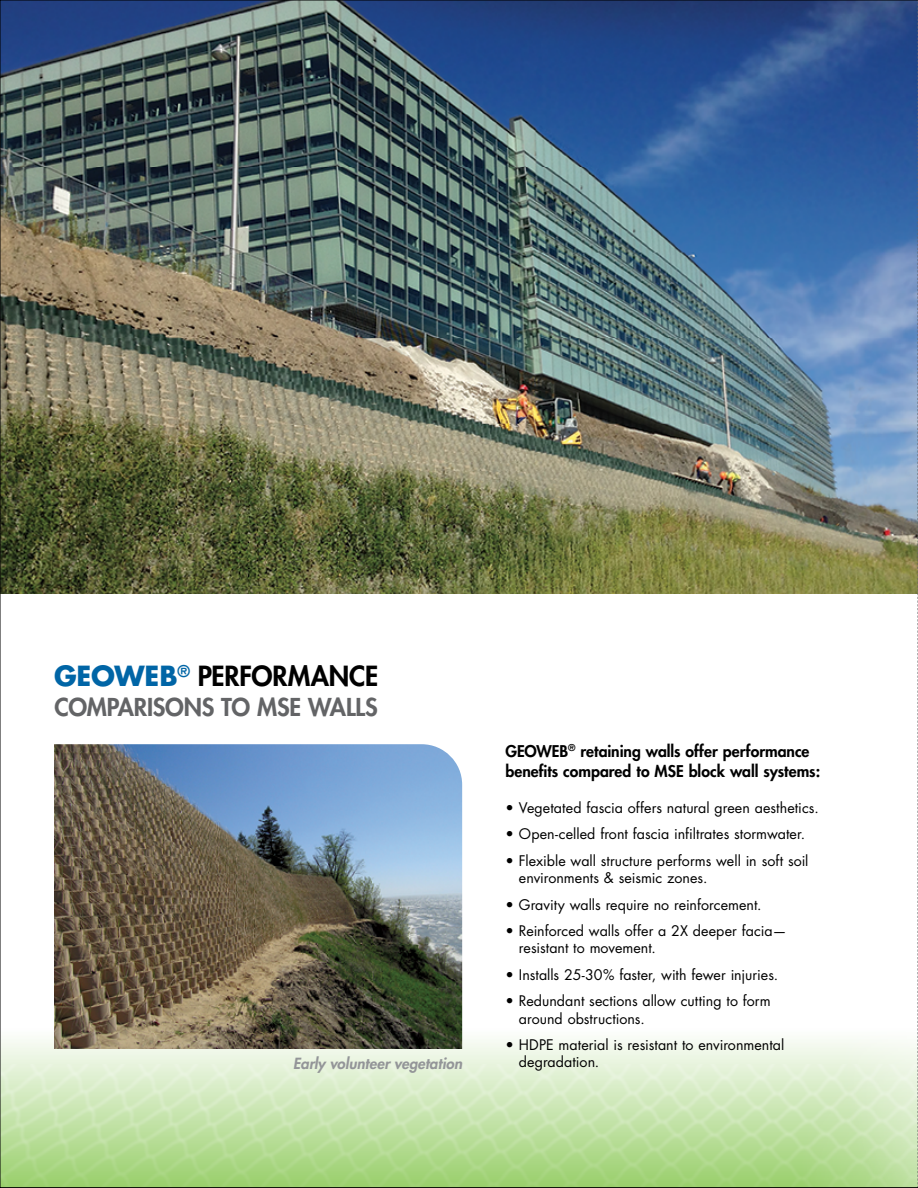
<style>
.page{position:relative;width:918px;height:1188px;background:#fff}
.page>*{position:absolute;margin:0;border:0;box-sizing:border-box;transform-origin:0 0}
.t1{font:800 27px "Futura";letter-spacing:-.005em;color:#000}
.t2{font:800 24px "Futura";letter-spacing:-.01em;color:#636466}
.t3{font:800 15.75px/20.2px "Futura";color:#000}
.t4{font:italic 800 15px "Futura";letter-spacing:.005em;color:#939598}
.t5{font:14.25px/17.2px "Futura";color:#000}
.s1{font-weight:700;color:#0065a6}
</style>
<div class="page">
<img style="left:0;top:0;width:918px;height:1188px">
<h1 class="t1" style="left:54px;top:659px;width:326px"><span class="s1">GEOWEB</span><sup>®</sup> PERFORMANCE</h1>
<h2 class="t2" style="left:55px;top:692px;width:325px">COMPARISONS TO MSE WALLS</h2>
<p class="t4" style="left:293px;top:1054px;width:171px">Early volunteer vegetation</p>
<p class="t3" style="left:505px;top:741px;width:317px">GEOWEB<sup>®</sup> retaining walls offer performance benefits compared to MSE block wall systems:</p>
<p class="t5" style="left:505px;top:799px;width:315px">• Vegetated fascia offers natural green aesthetics.</p>
<p class="t5" style="left:505px;top:826px;width:301px">• Open-celled front fascia infiltrates stormwater.</p>
<p class="t5" style="left:519px;top:852px;width:291px;text-indent:-13px">• Flexible wall structure performs well in soft soil environments &amp; seismic zones.</p>
<p class="t5" style="left:505px;top:896px;width:258px">• Gravity walls require no reinforcement.</p>
<p class="t5" style="left:519px;top:922px;width:269px;text-indent:-13px">• Reinforced walls offer a 2X deeper facia— resistant to movement.</p>
<p class="t5" style="left:505px;top:966px;width:274px">• Installs 25-30% faster, with fewer injuries.</p>
<p class="t5" style="left:519px;top:993px;width:253px;text-indent:-13px">• Redundant sections allow cutting to form around obstructions.</p>
<p class="t5" style="left:519px;top:1036px;width:267px;text-indent:-13px">• HDPE material is resistant to environmental degradation.</p>
</div>
